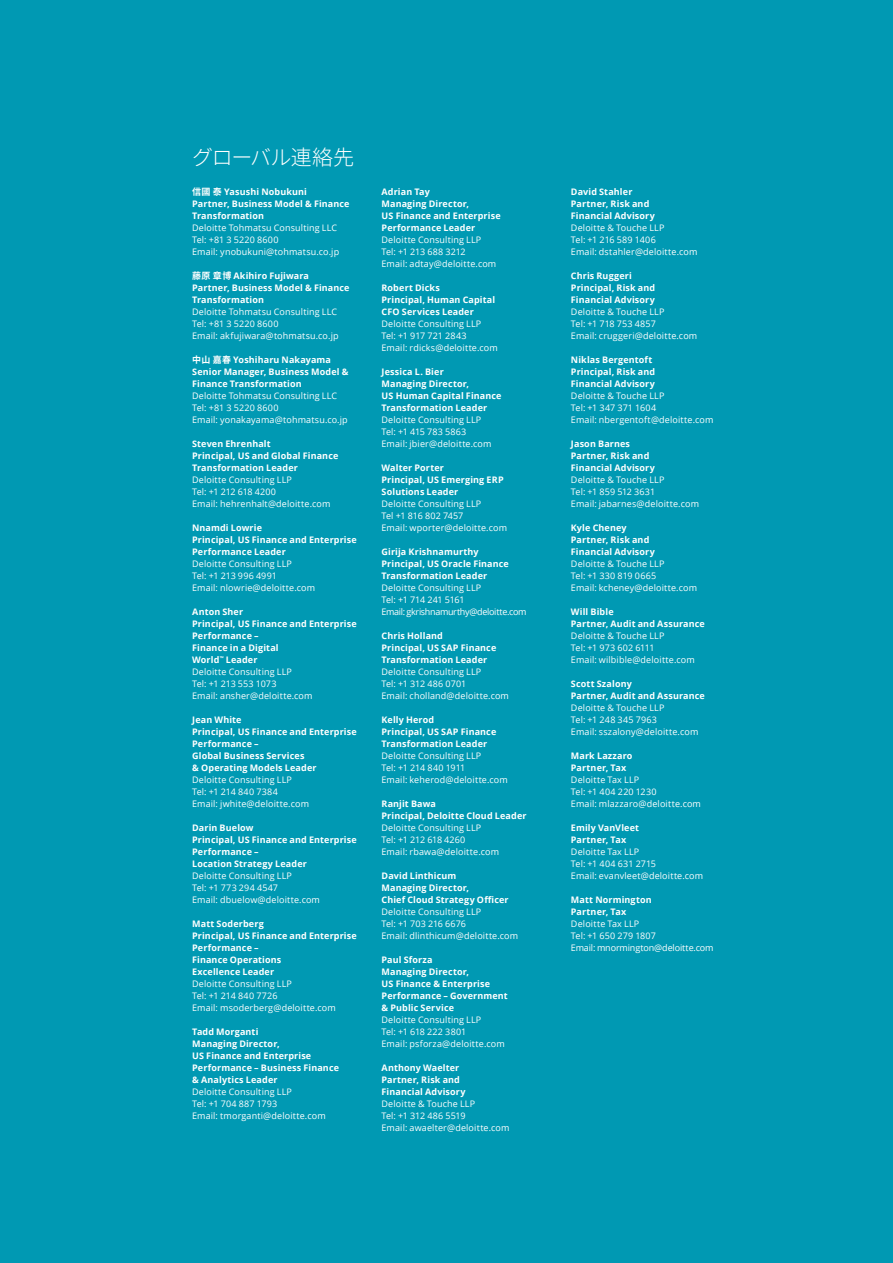
<style>
.page{position:relative;width:893px;height:1263px;background:#0099b3}
.page>*{position:absolute;margin:0;border:0;box-sizing:border-box;transform-origin:0 0}
.t1{font:300 21px "Noto Sans JP";letter-spacing:-.03em;color:#fff}
.t2{font:700 9px/12px "Open Sans";letter-spacing:.015em;color:#fff}
.t3{font:9px/12px "Open Sans";letter-spacing:.015em;color:#fff}
.t4{font:9px/12px "Open Sans";letter-spacing:-.025em;color:#fff}
.t5{font:9px/12px "Open Sans";letter-spacing:-.015em;color:#fff}
.s1{font-family:"Noto Sans JP"}
.s2{font-weight:400}
</style>
<div class="page">
<h1 class="t1" style="left:192px;top:145px;width:164px">グローバル連絡先</h1>
<p class="t2" style="left:192px;top:185px;width:159px"><span class="s1">信國泰</span> Yasushi Nobukuni<br>Partner, Business Model &amp; Finance<br>Transformation</p>
<p class="t3" style="left:192px;top:221px;width:148px">Deloitte Tohmatsu Consulting LLC<br>Tel: +81 3 5220 8600<br>Email: ynobukuni@tohmatsu.co.jp</p>
<p class="t2" style="left:192px;top:269px;width:159px"><span class="s1">藤原章博</span> Akihiro Fujiwara<br>Partner, Business Model &amp; Finance<br>Transformation</p>
<p class="t3" style="left:192px;top:305px;width:148px">Deloitte Tohmatsu Consulting LLC<br>Tel: +81 3 5220 8600<br>Email: akfujiwara@tohmatsu.co.jp</p>
<p class="t2" style="left:192px;top:353px;width:158px"><span class="s1">中山嘉春</span> Yoshiharu Nakayama<br>Senior Manager, Business Model &amp;<br>Finance Transformation</p>
<p class="t3" style="left:192px;top:389px;width:157px">Deloitte Tohmatsu Consulting LLC<br>Tel: +81 3 5220 8600<br>Email: yonakayama@tohmatsu.co.jp</p>
<p class="t2" style="left:192px;top:437px;width:148px">Steven Ehrenhalt<br>Principal, US and Global Finance<br>Transformation Leader</p>
<p class="t3" style="left:192px;top:473px;width:140px">Deloitte Consulting LLP<br>Tel: +1 212 618 4200<br>Email: hehrenhalt@deloitte.com</p>
<p class="t2" style="left:192px;top:521px;width:166px">Nnamdi Lowrie<br>Principal, US Finance and Enterprise<br>Performance Leader</p>
<p class="t3" style="left:192px;top:557px;width:124px">Deloitte Consulting LLP<br>Tel: +1 213 996 4991<br>Email: nlowrie@deloitte.com</p>
<p class="t2" style="left:192px;top:605px;width:166px">Anton Sher<br>Principal, US Finance and Enterprise<br>Performance –<br>Finance in a Digital<br>World<sup>™</sup> Leader<br><span class="s2">Deloitte Consulting LLP<br>Tel: +1 213 553 1073<br>Email: ansher@deloitte.com</span></p>
<p class="t2" style="left:192px;top:713px;width:166px">Jean White<br>Principal, US Finance and Enterprise<br>Performance –<br>Global Business Services<br>&amp; Operating Models Leader</p>
<p class="t3" style="left:192px;top:773px;width:118px">Deloitte Consulting LLP<br>Tel: +1 214 840 7384<br>Email: jwhite@deloitte.com</p>
<p class="t2" style="left:192px;top:821px;width:166px">Darin Buelow<br>Principal, US Finance and Enterprise<br>Performance –<br>Location Strategy Leader</p>
<p class="t3" style="left:192px;top:869px;width:129px">Deloitte Consulting LLP<br>Tel: +1 773 294 4547<br>Email: dbuelow@deloitte.com</p>
<p class="t2" style="left:192px;top:917px;width:166px">Matt Soderberg<br>Principal, US Finance and Enterprise<br>Performance –<br>Finance Operations<br>Excellence Leader</p>
<p class="t3" style="left:192px;top:977px;width:145px">Deloitte Consulting LLP<br>Tel: +1 214 840 7726<br>Email: msoderberg@deloitte.com</p>
<p class="t2" style="left:192px;top:1025px;width:148px">Tadd Morganti<br>Managing Director,<br>US Finance and Enterprise<br>Performance – Business Finance &amp; Analytics Leader</p>
<p class="t3" style="left:192px;top:1085px;width:135px">Deloitte Consulting LLP<br>Tel: +1 704 887 1793<br>Email: tmorganti@deloitte.com</p>
<p class="t2" style="left:382px;top:185px;width:121px">Adrian Tay<br>Managing Director,<br>US Finance and Enterprise<br>Performance Leader</p>
<p class="t3" style="left:382px;top:233px;width:116px">Deloitte Consulting LLP<br>Tel: +1 213 688 3212<br>Email: adtay@deloitte.com</p>
<p class="t2" style="left:382px;top:281px;width:115px">Robert Dicks<br>Principal, Human Capital<br>CFO Services Leader</p>
<p class="t3" style="left:382px;top:317px;width:118px">Deloitte Consulting LLP<br>Tel: +1 917 721 2843<br>Email: rdicks@deloitte.com</p>
<p class="t2" style="left:382px;top:365px;width:121px">Jessica L. Bier<br>Managing Director,<br>US Human Capital Finance<br>Transformation Leader</p>
<p class="t3" style="left:382px;top:413px;width:111px">Deloitte Consulting LLP<br>Tel: +1 415 783 5863<br>Email: jbier@deloitte.com</p>
<p class="t2" style="left:382px;top:461px;width:124px">Walter Porter<br>Principal, US Emerging ERP<br>Solutions Leader</p>
<p class="t3" style="left:382px;top:497px;width:127px">Deloitte Consulting LLP<br>Tel +1 816 802 7457<br>Email: wporter@deloitte.com</p>
<p class="t2" style="left:382px;top:545px;width:129px">Girija Krishnamurthy<br>Principal, US Oracle Finance<br>Transformation Leader</p>
<p class="t4" style="left:382px;top:581px;width:146px">Deloitte Consulting LLP<br>Tel: +1 714 241 5161<br>Email: gkrishnamurthy@deloitte.com</p>
<p class="t2" style="left:382px;top:629px;width:116px">Chris Holland<br>Principal, US SAP Finance<br>Transformation Leader</p>
<p class="t3" style="left:382px;top:665px;width:129px">Deloitte Consulting LLP<br>Tel: +1 312 486 0701<br>Email: cholland@deloitte.com</p>
<p class="t2" style="left:382px;top:713px;width:116px">Kelly Herod<br>Principal, US SAP Finance<br>Transformation Leader</p>
<p class="t3" style="left:382px;top:749px;width:128px">Deloitte Consulting LLP<br>Tel: +1 214 840 1911<br>Email: keherod@deloitte.com</p>
<p class="t2" style="left:382px;top:797px;width:147px">Ranjit Bawa<br>Principal, Deloitte Cloud Leader</p>
<p class="t3" style="left:382px;top:821px;width:119px">Deloitte Consulting LLP<br>Tel: +1 212 618 4260<br>Email: rbawa@deloitte.com</p>
<p class="t2" style="left:382px;top:869px;width:129px">David Linthicum<br>Managing Director,<br>Chief Cloud Strategy Officer</p>
<p class="t3" style="left:382px;top:905px;width:138px">Deloitte Consulting LLP<br>Tel: +1 703 216 6676<br>Email: dlinthicum@deloitte.com</p>
<p class="t2" style="left:382px;top:953px;width:128px">Paul Sforza<br>Managing Director,<br>US Finance &amp; Enterprise<br>Performance – Government &amp; Public Service</p>
<p class="t3" style="left:382px;top:1013px;width:125px">Deloitte Consulting LLP<br>Tel: +1 618 222 3801<br>Email: psforza@deloitte.com</p>
<p class="t2" style="left:382px;top:1061px;width:85px">Anthony Waelter<br>Partner, Risk and<br>Financial Advisory</p>
<p class="t3" style="left:382px;top:1097px;width:129px">Deloitte &amp; Touche LLP<br>Tel: +1 312 486 5519<br>Email: awaelter@deloitte.com</p>
<p class="t2" style="left:571px;top:185px;width:85px">David Stahler<br>Partner, Risk and<br>Financial Advisory</p>
<p class="t3" style="left:571px;top:221px;width:128px">Deloitte &amp; Touche LLP<br>Tel: +1 216 589 1406<br>Email: dstahler@deloitte.com</p>
<p class="t2" style="left:571px;top:269px;width:86px">Chris Ruggeri<br>Principal, Risk and<br>Financial Advisory</p>
<p class="t3" style="left:571px;top:305px;width:128px">Deloitte &amp; Touche LLP<br>Tel: +1 718 753 4857<br>Email: cruggeri@deloitte.com</p>
<p class="t2" style="left:571px;top:353px;width:86px">Niklas Bergentoft<br>Principal, Risk and<br>Financial Advisory</p>
<p class="t3" style="left:571px;top:389px;width:144px">Deloitte &amp; Touche LLP<br>Tel: +1 347 371 1604<br>Email: nbergentoft@deloitte.com</p>
<p class="t2" style="left:571px;top:437px;width:85px">Jason Barnes<br>Partner, Risk and<br>Financial Advisory</p>
<p class="t3" style="left:571px;top:473px;width:130px">Deloitte &amp; Touche LLP<br>Tel: +1 859 512 3631<br>Email: jabarnes@deloitte.com</p>
<p class="t2" style="left:571px;top:521px;width:85px">Kyle Cheney<br>Partner, Risk and<br>Financial Advisory</p>
<p class="t3" style="left:571px;top:557px;width:128px">Deloitte &amp; Touche LLP<br>Tel: +1 330 819 0665<br>Email: kcheney@deloitte.com</p>
<p class="t2" style="left:571px;top:605px;width:135px">Will Bible<br>Partner, Audit and Assurance</p>
<p class="t3" style="left:571px;top:629px;width:125px">Deloitte &amp; Touche LLP<br>Tel: +1 973 602 6111<br>Email: wilbible@deloitte.com</p>
<p class="t2" style="left:571px;top:677px;width:135px">Scott Szalony<br>Partner, Audit and Assurance</p>
<p class="t3" style="left:571px;top:701px;width:129px">Deloitte &amp; Touche LLP<br>Tel: +1 248 345 7963<br>Email: sszalony@deloitte.com</p>
<p class="t2" style="left:571px;top:749px;width:63px">Mark Lazzaro<br>Partner, Tax</p>
<p class="t3" style="left:571px;top:773px;width:132px">Deloitte Tax LLP<br>Tel: +1 404 220 1230<br>Email: mlazzaro@deloitte.com</p>
<p class="t2" style="left:571px;top:821px;width:70px">Emily VanVleet<br>Partner, Tax</p>
<p class="t3" style="left:571px;top:845px;width:134px">Deloitte Tax LLP<br>Tel: +1 404 631 2715<br>Email: evanvleet@deloitte.com</p>
<p class="t2" style="left:571px;top:893px;width:82px">Matt Normington<br>Partner, Tax</p>
<p class="t5" style="left:571px;top:917px;width:144px">Deloitte Tax LLP<br>Tel: +1 650 279 1807<br>Email: mnormington@deloitte.com</p>
</div>
